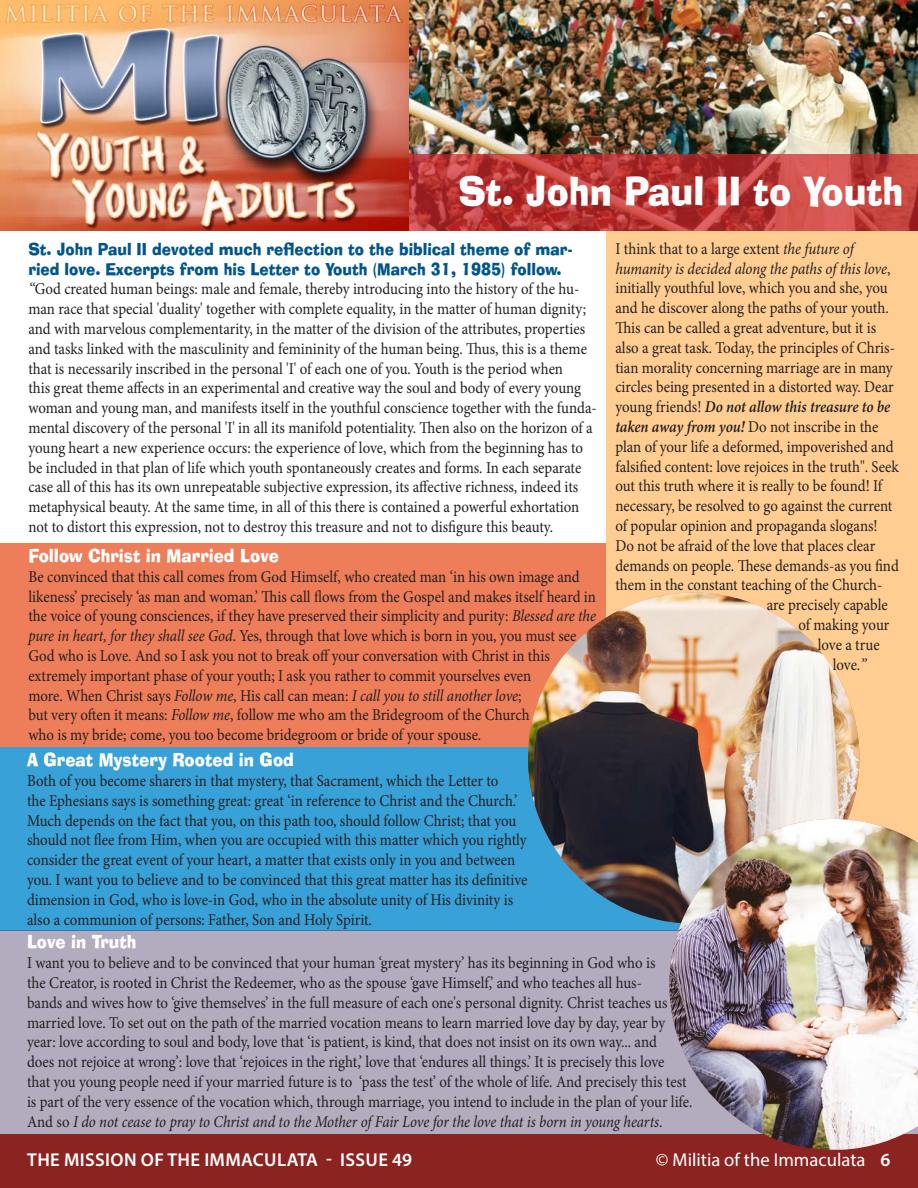
<style>
.page{position:relative;width:918px;height:1188px;background:#fff}
.page>*{position:absolute;margin:0;border:0;box-sizing:border-box;transform-origin:0 0}
.t1{font:39px "Ad Lib BT";color:#fff;scale:.9 1}
.t2{font:600 18.6px "Myriad Pro";letter-spacing:.02em;color:#fff}
.t3{font:18.6px "Myriad Pro";color:#fff}
.t4{font:18px "Ad Lib BT";color:#fff;scale:.9 1}
.t5{font:16.5px/19.8px "Minion Pro";letter-spacing:-.005em;color:#231f20;scale:.9 1}
.t6{font:16.5px/19.8px "Ad Lib BT";color:#00558b;scale:.89 1}
.t7{font:italic 16.5px "Minion Pro";letter-spacing:-.005em;color:#231f20;scale:.9 1}
.t8{font:italic 600 16.5px "Minion Pro";letter-spacing:-.005em;color:#231f20;scale:.9 1}
.s1{font-style:italic}
.s2{font-style:normal}
.s3{font-weight:400;font-style:normal}
.s4{font-weight:600;font-style:italic}
.s5{font-weight:600}
</style>
<div class="page">
<div style="left:0;top:1134px;width:918px;height:54px;background:#8b2421"></div>
<div style="left:0;top:747px;width:826px;height:184px;background:#38a1d8"></div>
<div style="left:606px;top:230px;width:312px;height:611px;background:#ffcd91"></div>
<div style="left:0;top:931px;width:918px;height:203px;background:#b3abbe"></div>
<div style="left:0;top:543px;width:606px;height:204px;background:#ee7d5a"></div>
<img style="left:528px;top:593px;width:331px;height:331px;border-radius:166px">
<img style="left:0;top:0;width:918px;height:230px">
<svg style="left:409px;top:155px;width:509px;height:76px;background:#ba3a38"></svg>
<img style="left:669px;top:819px;width:249px;height:331px">
<p class="t1" style="left:458px;top:166px;width:496px">St. John Paul II to Youth</p>
<p class="t6" style="left:28px;top:239px;width:613px">St. John Paul II devoted much reflection to the biblical theme of mar&shy;ried love. Excerpts from his Letter to Youth (March 31, 1985) follow.</p>
<p class="t5" style="left:28px;top:279px;width:633px"><span class="s1">“</span>God created human beings: male and female, thereby introducing into the history of the hu&shy;man race that special 'duality' together with complete equality, in the matter of human dignity; and with marvelous complementarity, in the matter of the division of the attributes, properties and tasks linked with the masculinity and femininity of the human being. Thus, this is a theme that is necessarily inscribed in the personal 'I' of each one of you. Youth is the period when<br>this great theme affects in an experimental and creative way the soul and body of every young woman and young man, and manifests itself in the youthful conscience together with the funda&shy;mental discovery of the personal 'I' in all its manifold potentiality. Then also on the horizon of a young heart a new experience occurs: the experience of love, which from the beginning has to be included in that plan of life which youth spontaneously creates and forms. In each separate case all of this has its own unrepeatable subjective expression, its affective richness, indeed its metaphysical beauty. At the same time, in all of this there is contained a powerful exhortation not to distort this expression, not to destroy this treasure and not to disfigure this beauty.</p>
<p class="t4" style="left:28px;top:544px;width:280px">Follow Christ in Married Love</p>
<p class="t5" style="left:28px;top:567px;width:632px">Be convinced that this call comes from God Himself, who created man ‘in his own image and likeness’ precisely ‘as man and woman.’ This call flows from the Gospel and makes itself heard in the voice of young consciences, if they have preserved their simplicity and purity: <span class="s1">Blessed are the pure in heart, for they shall see God</span>. Yes, through that love which is born in you, you must see God who is Love. And so I ask you not to break off your conversation with Christ in this extremely important phase of your youth; I ask you rather to commit yourselves even<br>more. When Christ says <span class="s1">Follow me</span>, His call can mean: <span class="s1">I call you to still another love</span>;<br>but very often it means: <span class="s1">Follow me</span>, follow me who am the Bridegroom of the Church<br>who is my bride; come, you too become bridegroom or bride of your spouse.</p>
<p class="t4" style="left:27px;top:748px;width:298px">A Great Mystery Rooted in God</p>
<p class="t5" style="left:27px;top:771px;width:558px">Both of you become sharers in that mystery, that Sacrament, which the Letter to<br>the Ephesians says is something great: great ‘in reference to Christ and the Church.’ Much depends on the fact that you, on this path too, should follow Christ; that you should not flee from Him, when you are occupied with this matter which you rightly consider the great event of your heart, a matter that exists only in you and between you. I want you to believe and to be convinced that this great matter has its definitive dimension in God, who is love-in God, who in the absolute unity of His divinity is also a communion of persons: Father, Son and Holy Spirit.</p>
<p class="t5" style="left:615px;top:239px;width:266px">I think that to a large extent <span class="s1">the future of</span></p>
<p class="t7" style="left:615px;top:257px;width:307px">humanity is decided along the paths of this love<span class="s2">,</span></p>
<p class="t5" style="left:615px;top:278px;width:304px">initially youthful love, which you and she, you</p>
<p class="t5" style="left:615px;top:298px;width:305px">and he discover along the paths of your youth.</p>
<p class="t5" style="left:615px;top:318px;width:291px">This can be called a great adventure, but it is</p>
<p class="t5" style="left:615px;top:338px;width:312px">also a great task. Today, the principles of Chris-</p>
<p class="t5" style="left:615px;top:358px;width:310px">tian morality concerning marriage are in many</p>
<p class="t5" style="left:615px;top:377px;width:311px">circles being presented in a distorted way. Dear</p>
<p class="t8" style="left:615px;top:395px;width:307px"><span class="s3">young friends!</span> Do not allow this treasure to be</p>
<p class="t5" style="left:615px;top:417px;width:294px"><span class="s4">taken away from you!</span> Do not inscribe in the</p>
<p class="t5" style="left:615px;top:437px;width:311px">plan of your life a deformed, impoverished and</p>
<p class="t5" style="left:615px;top:457px;width:316px">falsified content: love rejoices in the truth". Seek</p>
<p class="t5" style="left:615px;top:476px;width:298px">out this truth where it is really to be found! If</p>
<p class="t5" style="left:615px;top:496px;width:309px">necessary, be resolved to go against the current</p>
<p class="t5" style="left:615px;top:516px;width:293px">of popular opinion and propaganda slogans!</p>
<p class="t5" style="left:615px;top:536px;width:290px">Do not be afraid of the love that places clear</p>
<p class="t5" style="left:615px;top:556px;width:317px">demands on people. These demands-as you find</p>
<p class="t5" style="left:615px;top:575px;width:298px">them in the constant teaching of the Church-</p>
<p class="t5" style="left:767px;top:595px;width:136px">are precisely capable</p>
<p class="t5" style="left:798px;top:615px;width:103px">of making your</p>
<p class="t5" style="left:818px;top:635px;width:70px">love a true</p>
<p class="t5" style="left:833px;top:655px;width:39px">love.<span class="s1">”</span></p>
<p class="t4" style="left:27px;top:931px;width:123px">Love in Truth</p>
<p class="t5" style="left:27px;top:953px;width:741px">I want you to believe and to be convinced that your human ‘great mystery’ has its beginning in God who is<br>the Creator, is rooted in Christ the Redeemer, who as the spouse ‘gave Himself,’ and who teaches all hus-<br>bands and wives how to ‘give themselves’ in the full measure of each one's personal dignity. Christ teaches us married love. To set out on the path of the married vocation means to learn married love day by day, year by year: love according to soul and body, love that ‘is patient, is kind, that does not insist on its own way... and<br>does not rejoice at wrong’: love that ‘rejoices in the right,’ love that ‘endures all things.’ It is precisely this love<br>that you young people need if your married future is to ‘pass the test’ of the whole of life. And precisely this test is part of the very essence of the vocation which, through marriage, you intend to include in the plan of your life.<br>And so <span class="s1">I do not cease to pray to Christ and to the Mother of Fair Love for the love that is born in young hearts</span>.</p>
<p class="t2" style="left:27px;top:1148px;width:386px">THE MISSION OF THE IMMACULATA - ISSUE 49</p>
<p class="t3" style="left:656px;top:1148px;width:236px">© Militia of the Immaculata <span class="s5">6</span></p>
</div>
